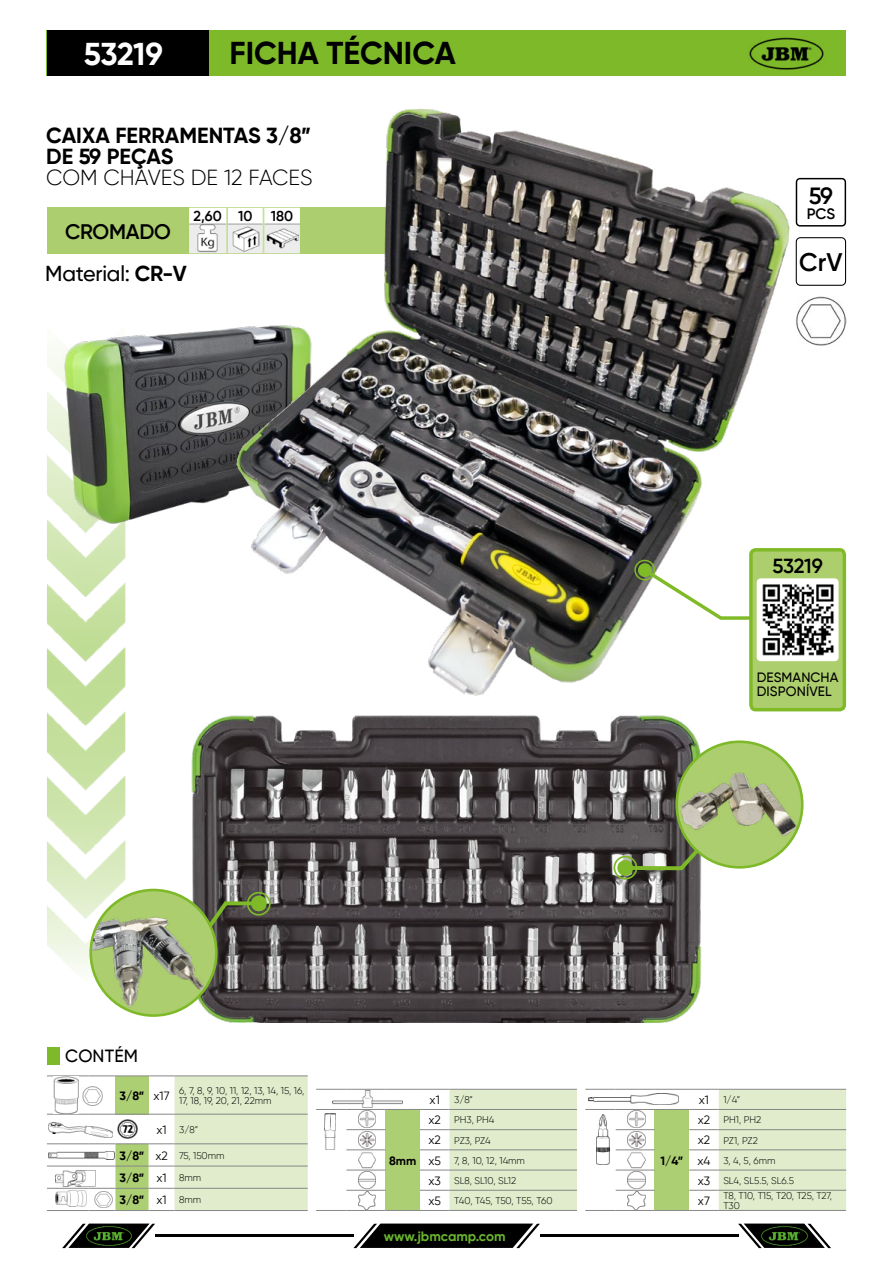
<style>
.page{position:relative;width:893px;height:1263px;background:#fff}
.page>*{position:absolute;margin:0;border:0;box-sizing:border-box;transform-origin:0 0}
.t1{font:700 31.5px "Gilroy";color:#000}
.t2{font:700 31.5px "Gilroy";letter-spacing:-.015em;color:#fff}
.t3{font:600 25.35px "Gilroy";color:#000}
.t4{font:600 23.4px "Gilroy";color:#000}
.t5{font:700 21.75px/21px "Gilroy";color:#000}
.t6{font:300 21.75px "Gilroy";color:#000}
.t7{font:500 21.6px "Gilroy";letter-spacing:-.01em;color:#000}
.t8{font:600 21px "Gilroy";letter-spacing:-.01em;color:#000}
.t9{font:600 20.25px "Gilroy";letter-spacing:-.01em;color:#000}
.t10{font:500 17.7px "Gilroy";letter-spacing:.01em;color:#000}
.t11{font:600 15px "Gilroy";color:#000}
.t12{font:600 14.4px "Gilroy";color:#000}
.t13{font:500 13.5px/13.5px "Gilroy";letter-spacing:.005em;color:#000}
.t14{font:700 13.5px "Gilroy";color:#69b42e}
.t15{font:700 12px/22.2px "Gilroy";color:#000}
.t16{font:12px "Gilroy";color:#000}
.t17{font:300 9.75px/20.2px "Gilroy";color:#000}
.s1{font-weight:700}
.s2{font-weight:400}
.s3{font-weight:400;font-size:12px}
.s4{font-weight:700;font-size:12px}
.s5{font-weight:300;font-size:9.75px}
</style>
<div class="page">
<hr style="left:155px;top:1234px;width:198px;height:3px;background:#000">
<hr style="left:540px;top:1234px;width:198px;height:3px;background:#000">
<svg style="left:353px;top:1223px;width:187px;height:25px;background:#2b2b2b"></svg>
<svg style="left:62px;top:1223px;width:93px;height:25px"></svg>
<svg style="left:738px;top:1223px;width:93px;height:25px"></svg>
<img style="left:85px;top:1225px;width:48px;height:21px">
<img style="left:760px;top:1225px;width:48px;height:21px">
<img style="left:47px;top:349px;width:78px;height:623px">
<img style="left:57px;top:328px;width:175px;height:199px">
<img style="left:232px;top:108px;width:558px;height:588px">
<svg style="left:47px;top:31px;width:799px;height:45px;background:#61901f"></svg>
<svg style="left:47px;top:207px;width:434px;height:47px;background:#9fb379"></svg>
<img style="left:194px;top:224px;width:28px;height:28px">
<img style="left:233px;top:225px;width:27px;height:27px">
<img style="left:266px;top:224px;width:32px;height:28px">
<div style="left:634px;top:560px;width:21px;height:20px;border:2px solid #7db928;border-radius:50%"></div>
<svg style="left:640px;top:565px;width:109px;height:56px"></svg>
<div style="left:638px;top:563px;width:14px;height:14px;background:#7fba27;border-radius:50%"></div>
<div style="left:751px;top:550px;width:93px;height:160px;background:#adce6d;border-radius:5px"></div>
<div style="left:749px;top:548px;width:97px;height:163px;border:3px solid #7fba27;border-radius:5px"></div>
<div style="left:796px;top:178px;width:50px;height:49px;border:1px solid #000;border-radius:4px"></div>
<div style="left:796px;top:237px;width:50px;height:49px;border:1px solid #000;border-radius:4px"></div>
<img style="left:748px;top:36px;width:77px;height:35px">
<svg style="left:47px;top:1047px;width:13px;height:17px"></svg>
<img style="left:191px;top:716px;width:512px;height:307px">
<svg style="left:180px;top:890px;width:92px;height:76px;background:#545747"></svg>
<svg style="left:612px;top:841px;width:94px;height:40px;background:#6b735a"></svg>
<div style="left:91px;top:890px;width:125px;height:125px;background:#adce6f;border-radius:50%"></div>
<img style="left:91px;top:915px;width:114px;height:93px">
<div style="left:89px;top:889px;width:129px;height:128px;border:3px solid #7db928;border-radius:50%"></div>
<div style="left:677px;top:742px;width:125px;height:125px;background:#adce6f;border-radius:50%"></div>
<img style="left:680px;top:772px;width:117px;height:64px">
<div style="left:675px;top:740px;width:128px;height:129px;border:3px solid #7db928;border-radius:50%"></div>
<img style="left:757px;top:578px;width:82px;height:83px">
<img style="left:796px;top:296px;width:50px;height:50px">
<hr style="left:47px;top:1076px;width:41px;height:1px;background:#878787">
<hr style="left:47px;top:1114px;width:41px;height:1px;background:#878787">
<hr style="left:47px;top:1143px;width:41px;height:1px;background:#878787">
<hr style="left:47px;top:1166px;width:41px;height:1px;background:#878787">
<hr style="left:47px;top:1188px;width:41px;height:1px;background:#878787">
<hr style="left:47px;top:1210px;width:41px;height:1px;background:#878787">
<svg style="left:88px;top:1076px;width:220px;height:135px"></svg>
<hr style="left:175px;top:1210px;width:133px;height:1px;background:#878787">
<img style="left:53px;top:1077px;width:25px;height:36px">
<img style="left:49px;top:1123px;width:63px;height:14px">
<img style="left:118px;top:1119px;width:19px;height:20px">
<img style="left:49px;top:1152px;width:66px;height:8px">
<img style="left:55px;top:1170px;width:40px;height:16px">
<img style="left:82px;top:1086px;width:20px;height:19px">
<img style="left:55px;top:1191px;width:31px;height:16px">
<img style="left:95px;top:1191px;width:17px;height:17px">
<div style="left:719px;top:1090px;width:127px;height:120px;background:#e0eccb"></div>
<div style="left:655px;top:1109px;width:34px;height:101px;background:#adcf74"></div>
<hr style="left:585px;top:1089px;width:31px;height:1px;background:#878787">
<hr style="left:616px;top:1089px;width:39px;height:1px;background:#878787">
<hr style="left:585px;top:1109px;width:31px;height:1px;background:#878787">
<hr style="left:616px;top:1109px;width:39px;height:1px;background:#878787">
<hr style="left:616px;top:1149px;width:39px;height:1px;background:#878787">
<hr style="left:616px;top:1170px;width:39px;height:1px;background:#878787">
<hr style="left:616px;top:1190px;width:39px;height:1px;background:#878787">
<hr style="left:616px;top:1129px;width:39px;height:1px;background:#878787">
<hr style="left:689px;top:1149px;width:30px;height:1px;background:#878787">
<hr style="left:719px;top:1149px;width:127px;height:1px;background:#878787">
<hr style="left:689px;top:1170px;width:30px;height:1px;background:#878787">
<hr style="left:719px;top:1170px;width:127px;height:1px;background:#878787">
<hr style="left:689px;top:1190px;width:30px;height:1px;background:#878787">
<hr style="left:719px;top:1190px;width:127px;height:1px;background:#878787">
<hr style="left:689px;top:1129px;width:30px;height:1px;background:#878787">
<hr style="left:719px;top:1129px;width:127px;height:1px;background:#878787">
<hr style="left:655px;top:1089px;width:34px;height:1px;background:#878787">
<hr style="left:689px;top:1089px;width:30px;height:1px;background:#878787">
<hr style="left:719px;top:1089px;width:127px;height:1px;background:#878787">
<hr style="left:655px;top:1109px;width:34px;height:1px;background:#878787">
<hr style="left:689px;top:1109px;width:30px;height:1px;background:#878787">
<hr style="left:719px;top:1109px;width:127px;height:1px;background:#878787">
<hr style="left:585px;top:1210px;width:31px;height:1px;background:#878787">
<hr style="left:616px;top:1210px;width:39px;height:1px;background:#878787">
<hr style="left:655px;top:1210px;width:34px;height:1px;background:#878787">
<hr style="left:689px;top:1210px;width:30px;height:1px;background:#878787">
<hr style="left:719px;top:1210px;width:127px;height:1px;background:#878787">
<img style="left:589px;top:1093px;width:90px;height:11px">
<img style="left:628px;top:1111px;width:17px;height:17px">
<img style="left:628px;top:1131px;width:17px;height:17px">
<img style="left:628px;top:1151px;width:17px;height:17px">
<img style="left:628px;top:1172px;width:17px;height:17px">
<img style="left:628px;top:1192px;width:17px;height:18px">
<img style="left:596px;top:1115px;width:13px;height:50px">
<div style="left:385px;top:1109px;width:35px;height:101px;background:#adcf74"></div>
<hr style="left:316px;top:1089px;width:30px;height:1px;background:#878787">
<hr style="left:346px;top:1089px;width:39px;height:1px;background:#878787">
<hr style="left:316px;top:1109px;width:30px;height:1px;background:#878787">
<hr style="left:346px;top:1109px;width:39px;height:1px;background:#878787">
<hr style="left:346px;top:1149px;width:39px;height:1px;background:#878787">
<hr style="left:346px;top:1170px;width:39px;height:1px;background:#878787">
<hr style="left:346px;top:1190px;width:39px;height:1px;background:#878787">
<hr style="left:346px;top:1129px;width:39px;height:1px;background:#878787">
<hr style="left:385px;top:1089px;width:35px;height:1px;background:#878787">
<hr style="left:385px;top:1109px;width:35px;height:1px;background:#878787">
<hr style="left:316px;top:1210px;width:30px;height:1px;background:#878787">
<hr style="left:346px;top:1210px;width:39px;height:1px;background:#878787">
<hr style="left:385px;top:1210px;width:35px;height:1px;background:#878787">
<svg style="left:420px;top:1089px;width:157px;height:122px"></svg>
<hr style="left:449px;top:1210px;width:128px;height:1px;background:#878787">
<img style="left:324px;top:1113px;width:12px;height:37px">
<img style="left:358px;top:1111px;width:18px;height:17px">
<img style="left:358px;top:1131px;width:18px;height:17px">
<img style="left:358px;top:1152px;width:18px;height:16px">
<img style="left:358px;top:1172px;width:18px;height:17px">
<img style="left:358px;top:1192px;width:18px;height:18px">
<img style="left:332px;top:1091px;width:71px;height:17px">
<h1 class="t2" style="left:84px;top:34px;width:81px">53219</h1>
<h1 class="t1" style="left:229px;top:33px;width:228px">FICHA TÉCNICA</h1>
<h3 class="t5" style="left:46px;top:125px;width:267px">CAIXA FERRAMENTAS 3/8”<br>DE 59 PEÇAS</h3>
<h3 class="t6" style="left:46px;top:164px;width:268px">COM CHAVES DE 12 FACES</h3>
<h3 class="t8" style="left:65px;top:218px;width:107px">CROMADO</h3>
<h3 class="t12" style="left:194px;top:207px;width:60px">2,60 10</h3>
<h3 class="t12" style="left:271px;top:207px;width:24px">180</h3>
<h3 class="t7" style="left:45px;top:260px;width:143px">Material: <span class="s1">CR-V</span></h3>
<h3 class="t4" style="left:809px;top:181px;width:26px">59</h3>
<h3 class="t11" style="left:807px;top:204px;width:30px">PCS</h3>
<h2 class="t3" style="left:799px;top:247px;width:45px">CrV</h2>
<h3 class="t9" style="left:772px;top:553px;width:52px">53219</h3>
<h3 class="t13" style="left:757px;top:671px;width:83px">DESMANCHA<br>DISPONÍVEL</h3>
<h3 class="t10" style="left:65px;top:1045px;width:74px">CONTÉM</h3>
<p class="t15" style="left:120px;top:1084px;width:51px">3/8” <span class="s2">x17</span></p>
<p class="t17" style="left:179px;top:1085px;width:127px;line-height:9.8px">6, 7, 8, 9, 10, 11, 12, 13, 14, 15, 16,<br>17, 18, 19, 20, 21, 22mm</p>
<p class="t17" style="left:156px;top:1119px;width:43px"><span class="s3">x1</span> 3/8”</p>
<p class="t17" style="left:120px;top:1145px;width:106px"><span class="s4">3/8”</span> <span class="s3">x2</span> 75, 150mm</p>
<p class="t15" style="left:120px;top:1166px;width:83px">3/8” <span class="s2">x1</span> <span class="s5">8mm<br></span>3/8” <span class="s2">x1</span> <span class="s5">8mm</span></p>
<p class="t15" style="left:389px;top:1149px;width:29px">8mm</p>
<p class="t17" style="left:430px;top:1089px;width:45px"><span class="s3">x1</span> 3/8”</p>
<p class="t17" style="left:428px;top:1110px;width:126px"><span class="s3">x2</span> PH3, PH4<br><span class="s3">x2</span> PZ3, PZ4<br><span class="s3">x5</span> 7, 8, 10, 12, 14mm<br><span class="s3">x3</span> SL8, SL10, SL12<br><span class="s3">x5</span> T40, T45, T50, T55, T60</p>
<h3 class="t14" style="left:384px;top:1228px;width:123px">www.jbmcamp.com</h3>
<p class="t15" style="left:661px;top:1149px;width:24px">1/4”</p>
<p class="t17" style="left:699px;top:1089px;width:43px"><span class="s3">x1</span> 1/4”</p>
<p class="t17" style="left:697px;top:1110px;width:98px"><span class="s3">x2</span> PH1, PH2<br><span class="s3">x2</span> PZ1, PZ2<br><span class="s3">x4</span> 3, 4, 5, 6mm<br><span class="s3">x3</span> SL4, SL5.5, SL6.5</p>
<p class="t16" style="left:698px;top:1193px;width:13px">x7</p>
<p class="t17" style="left:723px;top:1191px;width:110px;line-height:9.8px">T8, T10, T15, T20, T25, T27,<br>T30</p>
</div>
